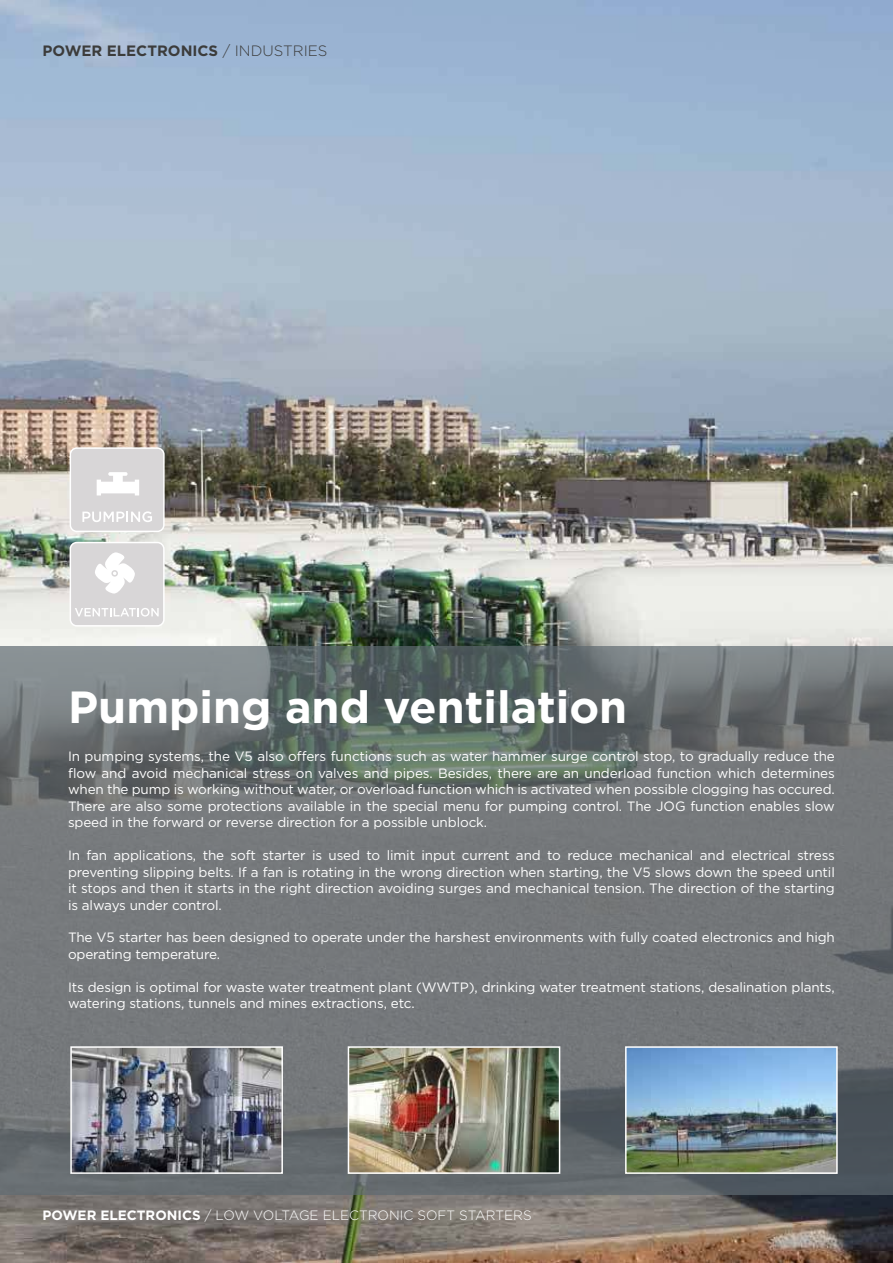
<style>
.page{position:relative;width:893px;height:1263px;background:#fff}
.page>*{position:absolute;margin:0;border:0;box-sizing:border-box;transform-origin:0 0}
.t1{font:700 45px "Gotham";color:#fff}
.t2{font:700 15px "Gotham";color:#3c3c3b}
.t3{font:13.5px/16.5px "Gotham";letter-spacing:-.01em;color:#fff;text-align:justify}
.t4{font:300 13.5px "Gotham";color:#fff}
.s1{font-weight:300}
.s2{font-weight:700}
</style>
<div class="page">
<img style="left:0;top:0;width:893px;height:1263px">
<svg style="left:0;top:646px;width:893px;height:549px;background:#6e7476"></svg>
<img style="left:351px;top:1049px;width:206px;height:122px">
<div style="left:348px;top:1046px;width:212px;height:128px;border:2px solid #fff"></div>
<img style="left:628px;top:1049px;width:207px;height:122px">
<div style="left:625px;top:1046px;width:213px;height:128px;border:2px solid #fff"></div>
<img style="left:73px;top:1049px;width:207px;height:122px">
<div style="left:70px;top:1046px;width:213px;height:128px;border:2px solid #fff"></div>
<div style="left:70px;top:542px;width:94px;height:84px;background:#d8d6d7;border-radius:6px"></div>
<div style="left:70px;top:542px;width:95px;height:85px;border:2px solid #fff;border-radius:6px"></div>
<svg style="left:75px;top:608px;width:84px;height:9px"></svg>
<svg style="left:95px;top:552px;width:40px;height:42px"></svg>
<div style="left:111px;top:570px;width:7px;height:7px;border:2px solid #d8d6d7;border-radius:50%"></div>
<div style="left:70px;top:448px;width:94px;height:83px;background:#d8d6d7;border-radius:6px"></div>
<div style="left:70px;top:447px;width:95px;height:85px;border:2px solid #fff;border-radius:6px"></div>
<svg style="left:82px;top:511px;width:70px;height:11px"></svg>
<svg style="left:97px;top:472px;width:42px;height:23px"></svg>
<p class="t2" style="left:43px;top:44px;width:287px">POWER ELECTRONICS <span class="s1">/ INDUSTRIES</span></p>
<h1 class="t1" style="left:68px;top:687px;width:561px">Pumping and ventilation</h1>
<p class="t3" style="left:68px;top:749px;width:768px">In pumping systems, the V5 also offers functions such as water hammer surge control stop, to gradually reduce the flow and avoid mechanical stress on valves and pipes. Besides, there are an underload function which determines when the pump is working without water, or overload function which is activated when possible clogging has occured.<br>There are also some protections available in the special menu for pumping control. The JOG function enables slow speed in the forward or reverse direction for a possible unblock.</p>
<p class="t3" style="left:68px;top:847px;width:768px">In fan applications, the soft starter is used to limit input current and to reduce mechanical and electrical stress preventing slipping belts. If a fan is rotating in the wrong direction when starting, the V5 slows down the speed until it stops and then it starts in the right direction avoiding surges and mechanical tension. The direction of the starting is always under control.</p>
<p class="t3" style="left:68px;top:930px;width:768px">The V5 starter has been designed to operate under the harshest environments with fully coated electronics and high operating temperature.</p>
<p class="t3" style="left:68px;top:979px;width:768px">Its design is optimal for waste water treatment plant (WWTP), drinking water treatment stations, desalination plants, watering stations, tunnels and mines extractions, etc.</p>
<p class="t4" style="left:43px;top:1210px;width:491px"><span class="s2">POWER ELECTRONICS</span> / LOW VOLTAGE ELECTRONIC SOFT STARTERS</p>
</div>
